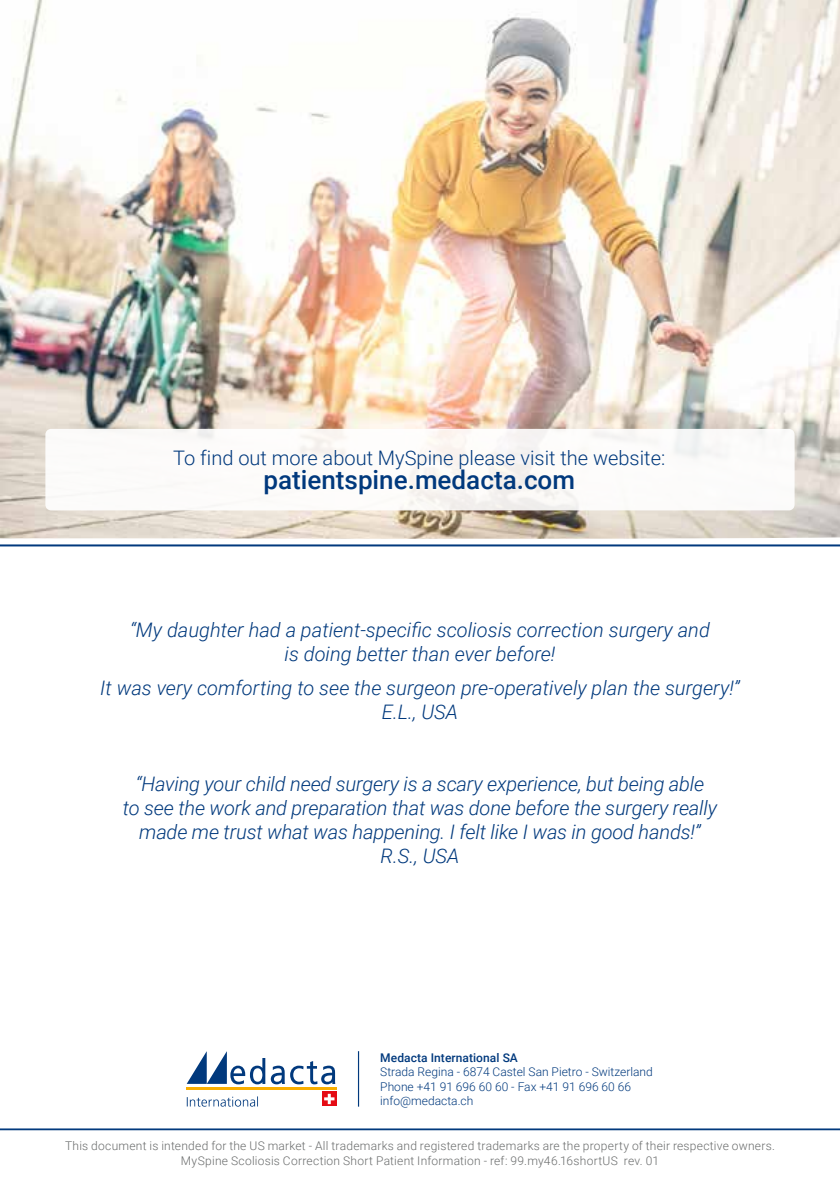
<style>
.page{position:relative;width:840px;height:1191px;background:#fff}
.page>*{position:absolute;margin:0;border:0;box-sizing:border-box;transform-origin:0 0}
.t1{font:500 26px "Roboto";color:#01397d}
.t2{font:italic 300 20px/24px "Roboto";letter-spacing:-.01em;color:#01397d;text-align:center}
.t3{font:300 20px "Roboto";color:#01397d}
.t4{font:300 12px/14.4px "Roboto";letter-spacing:.02em;color:#6a6c6c;text-align:center}
.t5{font:300 12px/14.4px "Roboto";color:#01397d}
.t6{font:500 12px "Roboto";letter-spacing:.005em;color:#01397d}
</style>
<div class="page">
<img style="left:0;top:0;width:839px;height:539px">
<svg style="left:0;top:1051px;width:839px;height:80px"></svg>
<hr style="left:186px;top:1087px;width:150px;height:2px;background:#f9ae00">
<svg style="left:322px;top:1091px;width:14px;height:15px"></svg>
<svg style="left:324px;top:1093px;width:10px;height:11px"></svg>
<svg style="left:186px;top:1051px;width:79px;height:33px"></svg>
<svg style="left:271px;top:1061px;width:64px;height:23px"></svg>
<svg style="left:187px;top:1096px;width:71px;height:10px"></svg>
<hr style="left:358px;top:1051px;width:1px;height:55px;background:#01397d">
<hr style="left:0;top:544px;width:839px;height:2px;background:#01397d">
<div style="left:45px;top:429px;width:749px;height:81px;background:#fff;border-radius:6px"></div>
<p class="t3" style="left:173px;top:444px;width:493px">To find out more about MySpine please visit the website:</p>
<h1 class="t1" style="left:263px;top:462px;width:313px">patientspine.medacta.com</h1>
<p class="t2" style="left:130px;top:617px;width:581px">“My daughter had a patient-specific scoliosis correction surgery and is doing better than ever before!</p>
<p class="t2" style="left:100px;top:675px;width:640px">It was very comforting to see the surgeon pre-operatively plan the surgery!”<br>E.L., USA</p>
<p class="t2" style="left:123px;top:771px;width:595px">“Having your child need surgery is a scary experience, but being able<br>to see the work and preparation that was done before the surgery really made me trust what was happening. I felt like I was in good hands!” R.S., USA</p>
<p class="t6" style="left:380px;top:1049px;width:139px">Medacta International SA</p>
<p class="t5" style="left:380px;top:1064px;width:274px">Strada Regina - 6874 Castel San Pietro - Switzerland<br>Phone +41 91 696 60 60 - Fax +41 91 696 60 66 info@medacta.ch</p>
<p class="t4" style="left:65px;top:1138px;width:711px">This document is intended for the US market - All trademarks and registered trademarks are the property of their respective owners.<br>MySpine Scoliosis Correction Short Patient Information - ref: 99.my46.16shortUS rev. 01</p>
</div>
